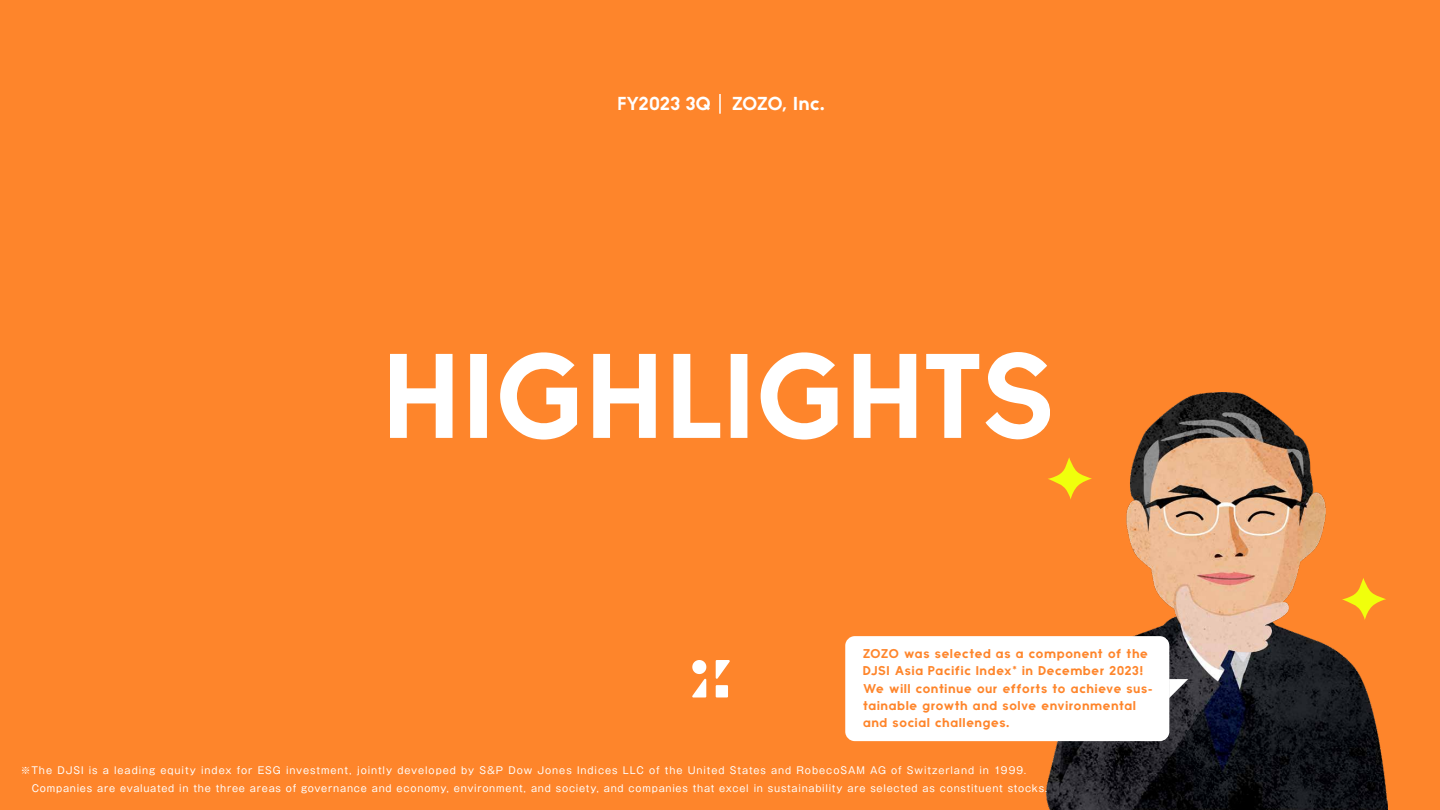
<style>
.page{position:relative;width:1440px;height:810px;background:#fe852b}
.page>*{position:absolute;margin:0;border:0;box-sizing:border-box;transform-origin:0 0}
.t1{font:700 120px "ZOZO Gothic 005";letter-spacing:.02em;color:#fff}
.t2{font:700 18.75px "ZOZO Gothic 005";letter-spacing:.03em;color:#fff}
.t3{font:12.75px/17.2px "ZOZO Gothic";letter-spacing:.07em;color:#fe852b}
.t4{font:9.75px/17.2px "Gothic MB101 Pro";letter-spacing:.08em;color:#fff}
</style>
<div class="page">
<svg style="left:716px;top:685px;width:12px;height:12px"></svg>
<svg style="left:716px;top:660px;width:14px;height:19px"></svg>
<svg style="left:692px;top:660px;width:14px;height:38px"></svg>
<hr style="left:719px;top:94px;width:2px;height:20px;background:#fff">
<img style="left:1047px;top:393px;width:340px;height:417px">
<svg style="left:1342px;top:578px;width:45px;height:43px"></svg>
<svg style="left:1047px;top:457px;width:45px;height:43px"></svg>
<svg style="left:1169px;top:679px;width:19px;height:19px"></svg>
<div style="left:845px;top:636px;width:324px;height:105px;background:#fff;border-radius:10px"></div>
<h2 class="t2" style="left:617px;top:92px;width:209px">FY2023 3Q ZOZO, Inc.</h2>
<h1 class="t1" style="left:383px;top:321px;width:672px">HIGHLIGHTS</h1>
<h3 class="t3" style="left:863px;top:646px;width:291px">ZOZO was selected as a component of the DJSI Asia Pacific Index* in December 2023!<br>We will continue our efforts to achieve sus&shy;tainable growth and solve environmental and social challenges.</h3>
<p class="t4" style="left:32px;top:761px;width:1017px;text-indent:-11px">※The DJSI is a leading equity index for ESG investment, jointly developed by S&amp;P Dow Jones Indices LLC of the United States and RobecoSAM AG of Switzerland in 1999.<br>Companies are evaluated in the three areas of governance and economy, environment, and society, and companies that excel in sustainability are selected as constituent stocks.</p>
</div>
